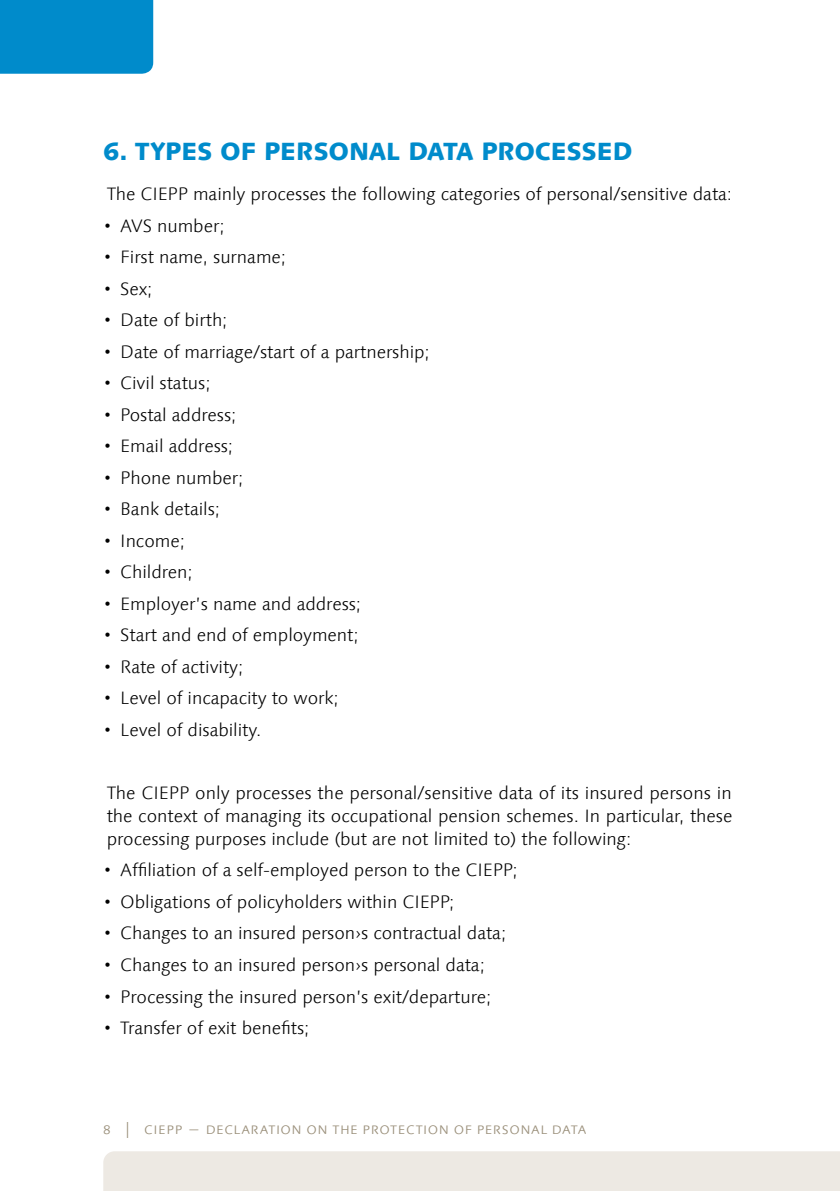
<style>
.page{position:relative;width:840px;height:1191px;background:#fff}
.page>*{position:absolute;margin:0;border:0;box-sizing:border-box;transform-origin:0 0}
.t1{font:800 25px "Linotype Syntax Com";letter-spacing:-.02em;color:#008bcb}
.t2{font:300 18px/23px "Linotype Syntax Com";letter-spacing:-.005em;color:#000;text-align:justify}
.t3{font:300 16px "Linotype Syntax Com";color:#9b907b}
</style>
<div class="page">
<div style="left:103px;top:1151px;width:736px;height:40px;background:#ede9e3"></div>
<div style="left:0;top:0;width:153px;height:74px;background:#008bcb"></div>
<h1 class="t1" style="left:103px;top:135px;width:530px">6. TYPES OF PERSONAL DATA PROCESSED</h1>
<p class="t2" style="left:107px;top:182px;width:626px">The CIEPP mainly processes the following categories of personal/sensitive data:</p>
<p class="t2" style="left:103px;top:214px;width:123px">• AVS number;</p>
<p class="t2" style="left:103px;top:245px;width:184px">• First name, surname;</p>
<p class="t2" style="left:103px;top:277px;width:51px">• Sex;</p>
<p class="t2" style="left:103px;top:308px;width:126px">• Date of birth;</p>
<p class="t2" style="left:103px;top:340px;width:328px">• Date of marriage/start of a partnership;</p>
<p class="t2" style="left:103px;top:371px;width:109px">• Civil status;</p>
<p class="t2" style="left:103px;top:403px;width:135px">• Postal address;</p>
<p class="t2" style="left:103px;top:434px;width:131px">• Email address;</p>
<p class="t2" style="left:103px;top:466px;width:141px">• Phone number;</p>
<p class="t2" style="left:103px;top:497px;width:118px">• Bank details;</p>
<p class="t2" style="left:103px;top:529px;width:83px">• Income;</p>
<p class="t2" style="left:103px;top:560px;width:91px">• Children;</p>
<p class="t2" style="left:103px;top:592px;width:259px">• Employer’s name and address;</p>
<p class="t2" style="left:103px;top:623px;width:257px">• Start and end of employment;</p>
<p class="t2" style="left:103px;top:655px;width:141px">• Rate of activity;</p>
<p class="t2" style="left:103px;top:686px;width:237px">• Level of incapacity to work;</p>
<p class="t2" style="left:103px;top:718px;width:159px">• Level of disability.</p>
<p class="t2" style="left:107px;top:781px;width:627px">The CIEPP only processes the personal/sensitive data of its insured persons in the context of managing its occupational pension schemes. In particular, these processing purposes include (but are not limited to) the following:</p>
<p class="t2" style="left:103px;top:858px;width:415px">• Affiliation of a self-employed person to the CIEPP;</p>
<p class="t2" style="left:103px;top:890px;width:352px">• Obligations of policyholders within CIEPP;</p>
<p class="t2" style="left:103px;top:921px;width:404px">• Changes to an insured person›s contractual data;</p>
<p class="t2" style="left:103px;top:953px;width:383px">• Changes to an insured person›s personal data;</p>
<p class="t2" style="left:103px;top:984px;width:389px">• Processing the insured person’s exit/departure;</p>
<p class="t2" style="left:103px;top:1016px;width:207px">• Transfer of exit benefits;</p>
<p class="t3" style="left:103px;top:1119px;width:484px">8 | ciepp - declaration on the protection of personal data</p>
</div>
